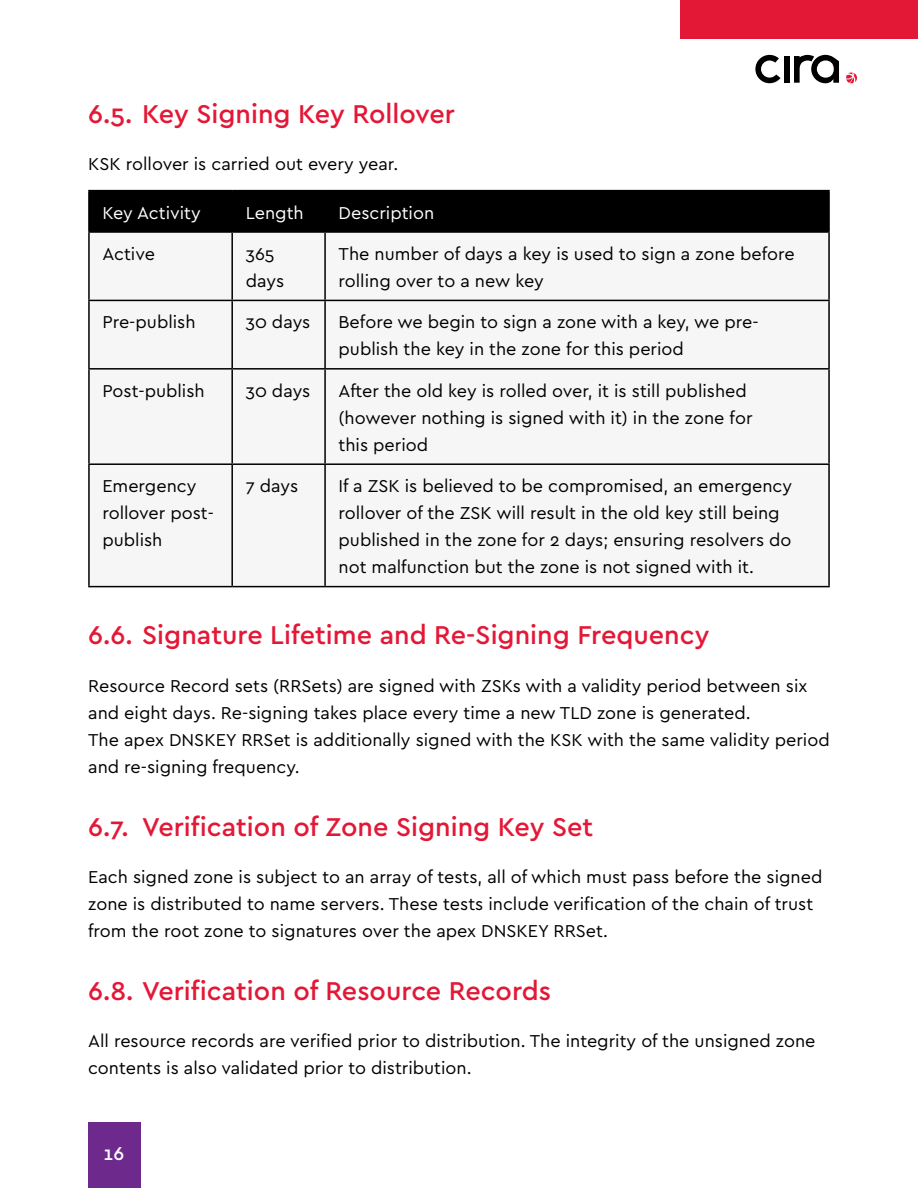
<style>
.page{position:relative;width:918px;height:1188px;background:#fff}
.page>*{position:absolute;margin:0;border:0;box-sizing:border-box;transform-origin:0 0}
.t1{font:500 27px "Cera PRO";color:#e31837}
.t2{font:500 19.5px "Cera PRO";color:#fff}
.t3{font:18px/27px "Cera PRO";color:#000}
.t4{font:18px "Cera PRO";color:#fff}
</style>
<div class="page">
<div style="left:680px;top:0;width:238px;height:39px;background:#e31837"></div>
<div style="left:784px;top:56px;width:6px;height:27px;background:#000"></div>
<svg style="left:755px;top:55px;width:26px;height:28px"></svg>
<svg style="left:794px;top:55px;width:45px;height:28px"></svg>
<svg style="left:846px;top:72px;width:11px;height:11px"></svg>
<div style="left:88px;top:1122px;width:53px;height:66px;background:#6e298d"></div>
<div style="left:90px;top:191px;width:738px;height:40px;background:#000"></div>
<div style="left:90px;top:299px;width:738px;height:287px;background:#f6f6f6"></div>
<hr style="left:88px;top:190px;width:144px;height:1px;background:#000">
<hr style="left:88px;top:191px;width:2px;height:40px;background:#000">
<hr style="left:232px;top:190px;width:93px;height:1px;background:#000">
<hr style="left:231px;top:191px;width:2px;height:40px;background:#000">
<hr style="left:325px;top:190px;width:505px;height:1px;background:#000">
<hr style="left:324px;top:191px;width:2px;height:40px;background:#000">
<hr style="left:828px;top:191px;width:2px;height:40px;background:#000">
<hr style="left:88px;top:231px;width:144px;height:2px;background:#000">
<hr style="left:88px;top:233px;width:2px;height:67px;background:#000">
<hr style="left:232px;top:231px;width:93px;height:2px;background:#000">
<hr style="left:231px;top:233px;width:2px;height:67px;background:#000">
<hr style="left:325px;top:231px;width:505px;height:2px;background:#000">
<hr style="left:324px;top:233px;width:2px;height:67px;background:#000">
<hr style="left:828px;top:233px;width:2px;height:67px;background:#000">
<hr style="left:88px;top:300px;width:144px;height:1px;background:#000">
<hr style="left:88px;top:301px;width:2px;height:67px;background:#000">
<hr style="left:232px;top:300px;width:93px;height:1px;background:#000">
<hr style="left:231px;top:301px;width:2px;height:67px;background:#000">
<hr style="left:325px;top:300px;width:505px;height:1px;background:#000">
<hr style="left:324px;top:301px;width:2px;height:67px;background:#000">
<hr style="left:828px;top:301px;width:2px;height:67px;background:#000">
<hr style="left:88px;top:368px;width:144px;height:2px;background:#000">
<hr style="left:88px;top:370px;width:2px;height:93px;background:#000">
<hr style="left:232px;top:368px;width:93px;height:2px;background:#000">
<hr style="left:231px;top:370px;width:2px;height:93px;background:#000">
<hr style="left:325px;top:368px;width:505px;height:2px;background:#000">
<hr style="left:324px;top:370px;width:2px;height:93px;background:#000">
<hr style="left:828px;top:370px;width:2px;height:93px;background:#000">
<hr style="left:88px;top:463px;width:144px;height:2px;background:#000">
<hr style="left:88px;top:465px;width:2px;height:121px;background:#000">
<hr style="left:232px;top:463px;width:93px;height:2px;background:#000">
<hr style="left:231px;top:465px;width:2px;height:121px;background:#000">
<hr style="left:325px;top:463px;width:505px;height:2px;background:#000">
<hr style="left:324px;top:465px;width:2px;height:121px;background:#000">
<hr style="left:828px;top:465px;width:2px;height:121px;background:#000">
<hr style="left:88px;top:586px;width:144px;height:1px;background:#000">
<hr style="left:232px;top:586px;width:93px;height:1px;background:#000">
<hr style="left:325px;top:586px;width:505px;height:1px;background:#000">
<h1 class="t1" style="left:88px;top:96px;width:368px">6.5. Key Signing Key Rollover</h1>
<p class="t3" style="left:88px;top:150px;width:312px">KSK rollover is carried out every year.</p>
<p class="t4" style="left:102px;top:201px;width:100px">Key Activity</p>
<p class="t4" style="left:246px;top:201px;width:60px">Length</p>
<p class="t4" style="left:339px;top:201px;width:97px">Description</p>
<p class="t3" style="left:102px;top:240px;width:54px">Active</p>
<p class="t3" style="left:246px;top:240px;width:40px">365 days</p>
<p class="t3" style="left:339px;top:240px;width:458px">The number of days a key is used to sign a zone before rolling over to a new key</p>
<p class="t3" style="left:102px;top:308px;width:95px">Pre-publish</p>
<p class="t3" style="left:246px;top:308px;width:66px">30 days</p>
<p class="t3" style="left:339px;top:308px;width:422px">Before we begin to sign a zone with a key, we pre&shy;publish the key in the zone for this period</p>
<p class="t3" style="left:102px;top:376px;width:104px">Post-publish</p>
<p class="t3" style="left:246px;top:376px;width:66px">30 days</p>
<p class="t3" style="left:339px;top:376px;width:416px">After the old key is rolled over, it is still published (however nothing is signed with it) in the zone for this period</p>
<p class="t3" style="left:102px;top:472px;width:113px">Emergency rollover post&shy;publish</p>
<p class="t3" style="left:246px;top:472px;width:54px">7 days</p>
<p class="t3" style="left:339px;top:472px;width:455px">If a ZSK is believed to be compromised, an emergency rollover of the ZSK will result in the old key still being published in the zone for 2 days; ensuring resolvers do not malfunction but the zone is not signed with it.</p>
<h1 class="t1" style="left:88px;top:617px;width:623px">6.6. Signature Lifetime and Re-Signing Frequency</h1>
<p class="t3" style="left:88px;top:671px;width:743px">Resource Record sets (RRSets) are signed with ZSKs with a validity period between six and eight days. Re-signing takes place every time a new TLD zone is generated.<br>The apex DNSKEY RRSet is additionally signed with the KSK with the same validity period and re-signing frequency.</p>
<h1 class="t1" style="left:88px;top:809px;width:507px">6.7. Verification of Zone Signing Key Set</h1>
<p class="t3" style="left:88px;top:863px;width:736px">Each signed zone is subject to an array of tests, all of which must pass before the signed zone is distributed to name servers. These tests include verification of the chain of trust from the root zone to signatures over the apex DNSKEY RRSet.</p>
<h1 class="t1" style="left:88px;top:973px;width:464px">6.8. Verification of Resource Records</h1>
<p class="t3" style="left:88px;top:1027px;width:729px">All resource records are verified prior to distribution. The integrity of the unsigned zone contents is also validated prior to distribution.</p>
<p class="t2" style="left:104px;top:1141px;width:22px">16</p>
</div>
